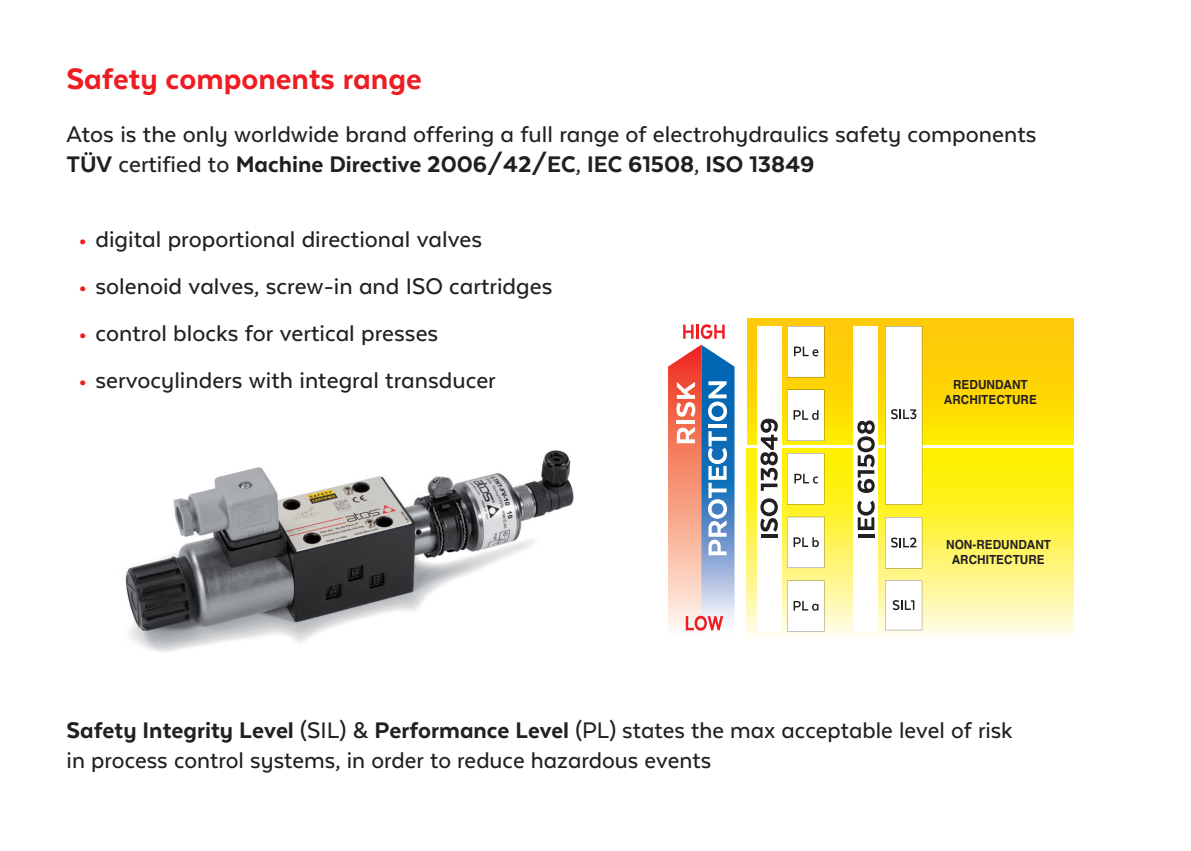
<style>
.page{position:relative;width:1191px;height:851px;background:#fff}
.page>*{position:absolute;margin:0;border:0;box-sizing:border-box;transform-origin:0 0}
.Normale{font:800 34px "Texta Alt";color:#ee1d23}
.Normale-2{font:500 26px/30px "Texta Alt";color:#231f20}
.t1{font:700 12.6px/15px "Helvetica";color:#231f20;text-align:center;scale:.94 1}
.s1{font-weight:800}
.s2{font-size:32px;color:#ee1d23}
</style>
<div class="page">
<img style="left:125px;top:450px;width:449px;height:202px">
<svg style="left:747px;top:448px;width:326px;height:189px;background:#fef461"></svg>
<div style="left:747px;top:319px;width:326px;height:125px;background:linear-gradient(to bottom,#fec40f,#ffe904)"></div>
<div style="left:853px;top:327px;width:24px;height:305px;background:#fff"></div>
<div style="left:757px;top:326px;width:24px;height:305px;background:#fff"></div>
<img style="left:727px;top:361px;width:7px;height:262px">
<svg style="left:787px;top:580px;width:37px;height:51px"></svg>
<svg style="left:787px;top:453px;width:37px;height:51px"></svg>
<svg style="left:885px;top:326px;width:37px;height:178px"></svg>
<svg style="left:885px;top:580px;width:37px;height:50px"></svg>
<svg style="left:787px;top:389px;width:37px;height:52px"></svg>
<svg style="left:787px;top:326px;width:37px;height:51px"></svg>
<svg style="left:885px;top:517px;width:37px;height:51px"></svg>
<hr style="left:761px;top:534px;width:16px;height:4px;background:#231f20">
<svg style="left:760px;top:498px;width:18px;height:33px"></svg>
<svg style="left:760px;top:418px;width:18px;height:73px"></svg>
<hr style="left:857px;top:534px;width:17px;height:3px;background:#231f20">
<svg style="left:857px;top:500px;width:17px;height:30px"></svg>
<svg style="left:857px;top:420px;width:17px;height:73px"></svg>
<svg style="left:668px;top:324px;width:59px;height:307px"></svg>
<svg style="left:787px;top:517px;width:37px;height:51px"></svg>
<p class="Normale" style="left:66px;top:61px;width:357px">Safety components range</p>
<p class="Normale-2" style="left:66px;top:119px;width:971px">Atos is the only worldwide brand offering a full range of electrohydraulics safety components<br><span class="s1">TÜV</span> certified to <span class="s1">Machine Directive 2006/42/EC</span>, <span class="s1">IEC 61508</span>, <span class="s1">ISO 13849</span></p>
<p class="Normale-2" style="left:78px;top:224px;width:406px"><span class="s2">•</span> digital proportional directional valves</p>
<p class="Normale-2" style="left:78px;top:271px;width:476px"><span class="s2">•</span> solenoid valves, screw-in and ISO cartridges</p>
<p class="Normale-2" style="left:78px;top:318px;width:362px"><span class="s2">•</span> control blocks for vertical presses</p>
<p class="Normale-2" style="left:78px;top:365px;width:419px"><span class="s2">•</span> servocylinders with integral transducer</p>
<p class="t1" style="left:944px;top:378px;width:100px">REDUNDANT<br>ARCHITECTURE</p>
<p class="t1" style="left:946px;top:538px;width:113px">NON-REDUNDANT<br>ARCHITECTURE</p>
<p class="Normale-2" style="left:67px;top:714px;width:947px"><span class="s1">Safety Integrity Level</span> (SIL) &amp; <span class="s1">Performance Level</span> (PL) states the max acceptable level of risk in process control systems, in order to reduce hazardous events</p>
</div>
